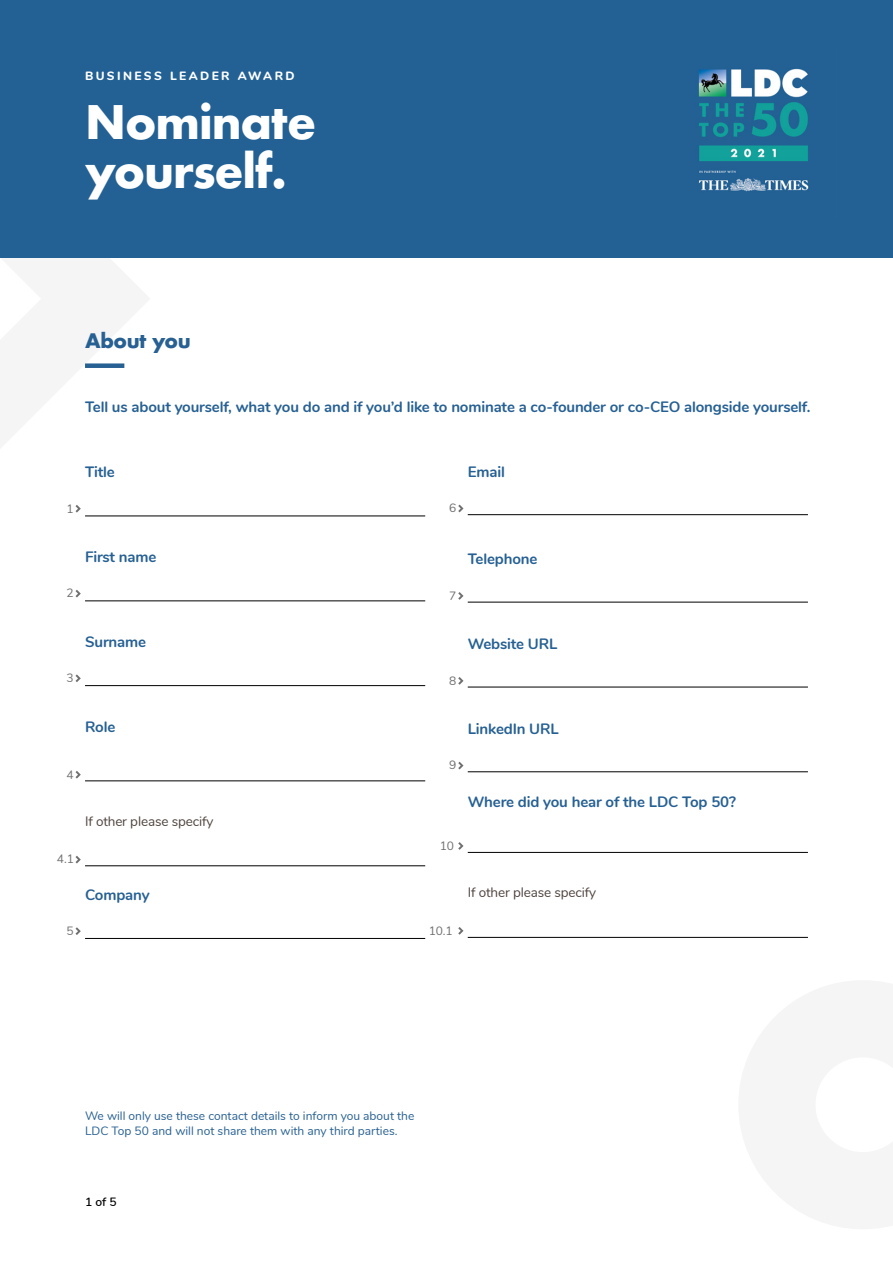
<style>
.page{position:relative;width:893px;height:1263px;background:#fff}
.page>*{position:absolute;margin:0;border:0;box-sizing:border-box;transform-origin:0 0}
.t1{font:700 45px/49.5px "Futura";letter-spacing:-.025em;color:#fff}
.t2{font:700 19.5px "Futura";letter-spacing:-.025em;color:#276092}
.t3{font:700 15px "Nunito";letter-spacing:-.01em;color:#266093}
.t4{font:13.5px "Nunito";letter-spacing:-.01em;color:#4e433e}
.t5{font:12px/15px "Nunito";color:#276092}
.t6{font:800 12px "Nunito";letter-spacing:.2em;color:#fff}
.t7{font:12px "Nunito";color:#706f6f}
.t8{font:600 12px "Nunito";color:#000}
</style>
<div class="page">
<svg style="left:76px;top:771px;width:5px;height:7px"></svg>
<svg style="left:76px;top:505px;width:5px;height:7px"></svg>
<svg style="left:76px;top:590px;width:5px;height:7px"></svg>
<svg style="left:458px;top:592px;width:5px;height:8px"></svg>
<svg style="left:458px;top:677px;width:5px;height:8px"></svg>
<svg style="left:458px;top:762px;width:5px;height:7px"></svg>
<svg style="left:76px;top:856px;width:5px;height:7px"></svg>
<svg style="left:76px;top:674px;width:5px;height:8px"></svg>
<svg style="left:76px;top:927px;width:5px;height:8px"></svg>
<svg style="left:458px;top:505px;width:5px;height:7px"></svg>
<div style="left:0;top:0;width:893px;height:258px;background:#236194"></div>
<div style="left:85px;top:363px;width:39px;height:5px;background:#276092"></div>
<svg style="left:458px;top:842px;width:5px;height:8px"></svg>
<svg style="left:458px;top:927px;width:5px;height:8px"></svg>
<hr style="left:85px;top:516px;width:340px;height:1px;background:#000">
<hr style="left:85px;top:601px;width:340px;height:1px;background:#000">
<hr style="left:468px;top:602px;width:340px;height:1px;background:#000">
<hr style="left:468px;top:687px;width:340px;height:1px;background:#000">
<hr style="left:468px;top:771px;width:340px;height:1px;background:#000">
<hr style="left:85px;top:865px;width:340px;height:1px;background:#000">
<hr style="left:85px;top:685px;width:340px;height:1px;background:#000">
<hr style="left:85px;top:781px;width:340px;height:1px;background:#000">
<hr style="left:85px;top:938px;width:340px;height:1px;background:#000">
<hr style="left:468px;top:514px;width:340px;height:1px;background:#000">
<hr style="left:468px;top:937px;width:340px;height:1px;background:#000">
<hr style="left:468px;top:852px;width:340px;height:1px;background:#000">
<img style="left:698px;top:68px;width:111px;height:124px">
<p class="t6" style="left:85px;top:67px;width:211px">BUSINESS LEADER AWARD</p>
<h1 class="t1" style="left:85px;top:97px;width:233px">Nominate yourself.</h1>
<h2 class="t2" style="left:85px;top:326px;width:107px">About you</h2>
<p class="t3" style="left:85px;top:396px;width:727px">Tell us about yourself, what you do and if you’d like to nominate a co-founder or co-CEO alongside yourself.</p>
<p class="t7" style="left:67px;top:500px;width:9px">1</p>
<p class="t3" style="left:85px;top:460px;width:31px">Title</p>
<p class="t7" style="left:449px;top:499px;width:9px">6</p>
<p class="t3" style="left:468px;top:460px;width:39px">Email</p>
<p class="t3" style="left:85px;top:545px;width:73px">First name</p>
<p class="t3" style="left:468px;top:548px;width:71px">Telephone</p>
<p class="t7" style="left:67px;top:584px;width:9px">2</p>
<p class="t7" style="left:449px;top:587px;width:9px">7</p>
<p class="t7" style="left:67px;top:669px;width:9px">3</p>
<p class="t3" style="left:85px;top:630px;width:63px">Surname</p>
<p class="t7" style="left:449px;top:672px;width:9px">8</p>
<p class="t3" style="left:468px;top:633px;width:91px">Website URL</p>
<p class="t3" style="left:85px;top:716px;width:32px">Role</p>
<p class="t7" style="left:67px;top:765px;width:9px">4</p>
<p class="t7" style="left:57px;top:850px;width:18px">4.1</p>
<p class="t7" style="left:67px;top:922px;width:9px">5</p>
<p class="t4" style="left:85px;top:812px;width:130px">If other please specify</p>
<p class="t3" style="left:85px;top:883px;width:66px">Company</p>
<p class="t7" style="left:449px;top:756px;width:9px">9</p>
<p class="t3" style="left:468px;top:717px;width:92px">LinkedIn URL</p>
<p class="t3" style="left:468px;top:790px;width:270px">Where did you hear of the LDC Top 50?</p>
<p class="t7" style="left:440px;top:837px;width:16px">10</p>
<p class="t7" style="left:429px;top:922px;width:25px">10.1</p>
<p class="t4" style="left:468px;top:883px;width:130px">If other please specify</p>
<p class="t5" style="left:85px;top:1108px;width:331px">We will only use these contact details to inform you about the<br>LDC Top 50 and will not share them with any third parties.</p>
<p class="t8" style="left:85px;top:1193px;width:33px">1 of 5</p>
</div>
